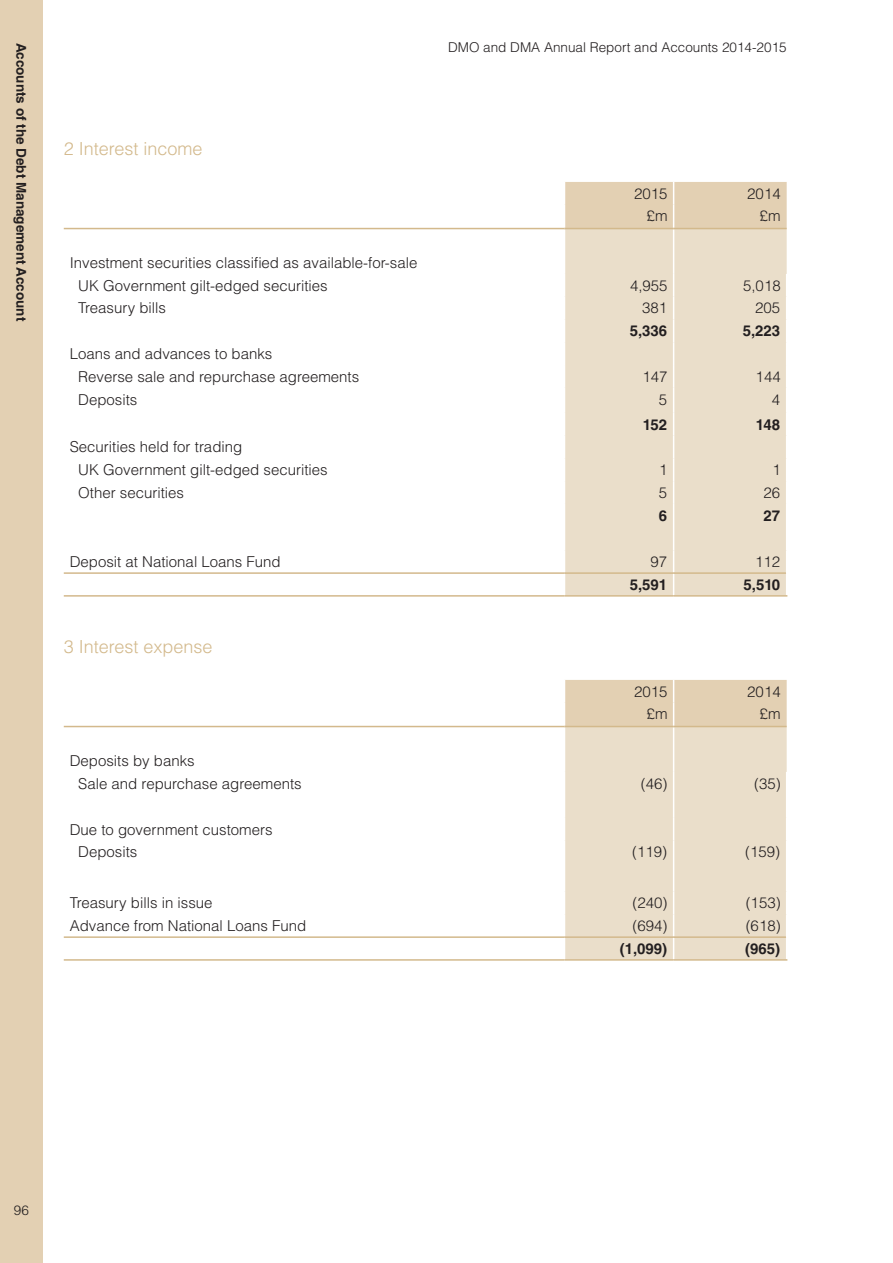
<style>
.page{position:relative;width:893px;height:1263px;background:#fff}
.page>*{position:absolute;margin:0;border:0;box-sizing:border-box;transform-origin:0 0}
.t1{font:300 18px "Helvetica LT Std";color:#d3b98c}
.t2{font:300 15px/22.8px "Helvetica LT Std";color:#231f20;text-align:right}
.t3{font:700 15px "Helvetica LT Std";color:#231f20}
.t4{font:300 13.5px "Helvetica LT Std";color:#231f20}
.t5{font:700 13.5px "Helvetica LT Std";color:#231f20}
</style>
<div class="page">
<div style="left:0;top:0;width:43px;height:1263px;background:#e3d0b3"></div>
<div style="left:565px;top:229px;width:222px;height:366px;background:#eadeca"></div>
<div style="left:564px;top:182px;width:223px;height:46px;background:#e3d0b3"></div>
<hr style="left:673px;top:229px;width:1px;height:45px;background:#fff">
<svg style="left:673px;top:274px;width:1px;height:230px"></svg>
<svg style="left:786px;top:274px;width:1px;height:230px"></svg>
<hr style="left:673px;top:504px;width:1px;height:46px;background:#fff">
<hr style="left:786px;top:504px;width:1px;height:46px;background:#fff">
<svg style="left:673px;top:550px;width:1px;height:45px"></svg>
<svg style="left:786px;top:550px;width:1px;height:45px"></svg>
<hr style="left:564px;top:228px;width:110px;height:1px;background:#d3b98c">
<hr style="left:674px;top:228px;width:113px;height:1px;background:#d3b98c">
<hr style="left:64px;top:228px;width:500px;height:1px;background:#d3b98c">
<hr style="left:64px;top:572px;width:500px;height:2px;background:#d3b98c">
<hr style="left:564px;top:572px;width:110px;height:2px;background:#d3b98c">
<hr style="left:674px;top:572px;width:112px;height:2px;background:#d3b98c">
<hr style="left:64px;top:595px;width:500px;height:2px;background:#d3b98c">
<hr style="left:564px;top:595px;width:110px;height:2px;background:#d3b98c">
<hr style="left:674px;top:595px;width:113px;height:2px;background:#d3b98c">
<div style="left:565px;top:727px;width:222px;height:232px;background:#eadeca"></div>
<div style="left:564px;top:680px;width:223px;height:46px;background:#e3d0b3"></div>
<hr style="left:673px;top:727px;width:1px;height:45px;background:#fff">
<hr style="left:673px;top:772px;width:1px;height:46px;background:#fff">
<hr style="left:786px;top:772px;width:1px;height:46px;background:#fff">
<svg style="left:673px;top:818px;width:1px;height:23px"></svg>
<svg style="left:786px;top:818px;width:1px;height:23px"></svg>
<hr style="left:673px;top:841px;width:1px;height:50px;background:#fff">
<hr style="left:786px;top:841px;width:1px;height:50px;background:#fff">
<svg style="left:673px;top:891px;width:1px;height:68px"></svg>
<svg style="left:786px;top:891px;width:1px;height:68px"></svg>
<hr style="left:564px;top:726px;width:110px;height:1px;background:#d3b98c">
<hr style="left:674px;top:726px;width:113px;height:1px;background:#d3b98c">
<hr style="left:64px;top:726px;width:500px;height:1px;background:#d3b98c">
<hr style="left:64px;top:936px;width:500px;height:2px;background:#d3b98c">
<hr style="left:564px;top:936px;width:110px;height:2px;background:#d3b98c">
<hr style="left:674px;top:936px;width:112px;height:2px;background:#d3b98c">
<hr style="left:64px;top:959px;width:500px;height:2px;background:#d3b98c">
<hr style="left:564px;top:959px;width:110px;height:2px;background:#d3b98c">
<hr style="left:674px;top:959px;width:113px;height:2px;background:#d3b98c">
<p class="t5" style="left:29px;top:43px;width:280px;rotate:90deg">Accounts of the Debt Management Account</p>
<h4 class="t1" style="left:64px;top:137px;width:140px">2 Interest income</h4>
<p class="t4" style="left:448px;top:39px;width:340px">DMO and DMA Annual Report and Accounts 2014-2015</p>
<p class="t2" style="left:634px;top:182px;width:35px">2015 £m</p>
<p class="t2" style="left:747px;top:182px;width:35px">2014 £m</p>
<p class="t2" style="left:70px;top:251px;width:349px">Investment securities classified as available-for-sale</p>
<p class="t2" style="left:78px;top:274px;width:251px">UK Government gilt-edged securities</p>
<p class="t2" style="left:630px;top:274px;width:39px">4,955</p>
<p class="t2" style="left:743px;top:274px;width:39px">5,018</p>
<p class="t2" style="left:78px;top:297px;width:89px">Treasury bills</p>
<p class="t2" style="left:642px;top:297px;width:27px">381</p>
<p class="t2" style="left:755px;top:297px;width:27px">205</p>
<p class="t3" style="left:630px;top:322px;width:39px">5,336</p>
<p class="t3" style="left:743px;top:322px;width:39px">5,223</p>
<p class="t2" style="left:70px;top:342px;width:204px">Loans and advances to banks</p>
<p class="t2" style="left:78px;top:365px;width:282px">Reverse sale and repurchase agreements</p>
<p class="t2" style="left:643px;top:365px;width:27px">147</p>
<p class="t2" style="left:756px;top:365px;width:27px">144</p>
<p class="t2" style="left:78px;top:388px;width:61px">Deposits</p>
<p class="t2" style="left:659px;top:388px;width:10px">5</p>
<p class="t2" style="left:772px;top:388px;width:10px">4</p>
<p class="t3" style="left:643px;top:415px;width:26px">152</p>
<p class="t3" style="left:756px;top:415px;width:26px">148</p>
<p class="t2" style="left:70px;top:435px;width:174px">Securities held for trading</p>
<p class="t2" style="left:78px;top:458px;width:251px">UK Government gilt-edged securities</p>
<p class="t2" style="left:659px;top:458px;width:10px">1</p>
<p class="t2" style="left:772px;top:458px;width:10px">1</p>
<p class="t2" style="left:78px;top:481px;width:107px">Other securities</p>
<p class="t2" style="left:659px;top:481px;width:10px">5</p>
<p class="t2" style="left:764px;top:481px;width:18px">26</p>
<p class="t3" style="left:659px;top:506px;width:10px">6</p>
<p class="t3" style="left:764px;top:506px;width:18px">27</p>
<p class="t2" style="left:70px;top:550px;width:212px">Deposit at National Loans Fund</p>
<p class="t2" style="left:651px;top:550px;width:18px">97</p>
<p class="t2" style="left:755px;top:550px;width:27px">112</p>
<p class="t3" style="left:630px;top:575px;width:39px">5,591</p>
<p class="t3" style="left:744px;top:575px;width:38px">5,510</p>
<h4 class="t1" style="left:64px;top:635px;width:150px">3 Interest expense</h4>
<p class="t2" style="left:634px;top:680px;width:35px">2015 £m</p>
<p class="t2" style="left:747px;top:680px;width:35px">2014 £m</p>
<p class="t2" style="left:70px;top:749px;width:127px">Deposits by banks</p>
<p class="t2" style="left:78px;top:772px;width:225px">Sale and repurchase agreements</p>
<p class="t2" style="left:641px;top:772px;width:28px">(46)</p>
<p class="t2" style="left:754px;top:772px;width:28px">(35)</p>
<p class="t2" style="left:70px;top:818px;width:204px">Due to government customers</p>
<p class="t2" style="left:78px;top:840px;width:61px">Deposits</p>
<p class="t2" style="left:632px;top:840px;width:37px">(119)</p>
<p class="t2" style="left:745px;top:840px;width:37px">(159)</p>
<p class="t2" style="left:70px;top:891px;width:144px">Treasury bills in issue</p>
<p class="t2" style="left:633px;top:891px;width:37px">(240)</p>
<p class="t2" style="left:746px;top:891px;width:37px">(153)</p>
<p class="t2" style="left:70px;top:914px;width:238px">Advance from National Loans Fund</p>
<p class="t2" style="left:633px;top:914px;width:37px">(694)</p>
<p class="t2" style="left:746px;top:914px;width:37px">(618)</p>
<p class="t3" style="left:620px;top:939px;width:49px">(1,099)</p>
<p class="t3" style="left:745px;top:939px;width:37px">(965)</p>
<p class="t4" style="left:14px;top:1201px;width:17px">96</p>
</div>
